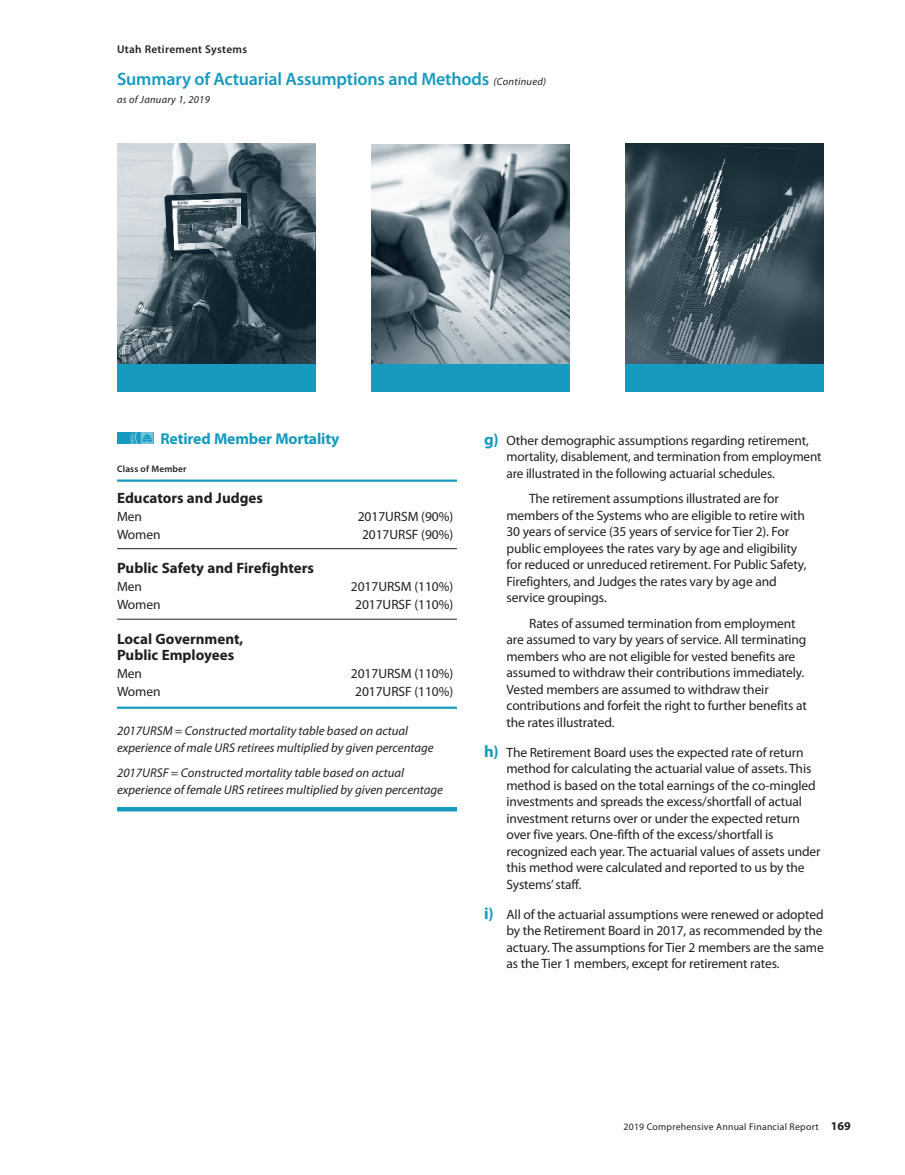
<style>
.page{position:relative;width:905px;height:1175px;background:#fff}
.page>*{position:absolute;margin:0;border:0;box-sizing:border-box;transform-origin:0 0}
.t1{font:600 18px "Myriad Pro";letter-spacing:-.01em;color:#169abf}
.t2{font:700 15.75px "Myriad Pro";letter-spacing:-.01em;color:#169abf}
.t3{font:700 15px/16.5px "Myriad Pro";color:#231f20}
.t4{font:13.5px/16.5px "Myriad Pro";letter-spacing:-.01em;color:#231f20}
.t5{font:italic 12.75px/16.5px "Myriad Pro";color:#231f20}
.t6{font:600 11.25px "Myriad Pro";letter-spacing:.03em;color:#231f20}
.t7{font:italic 10.5px "Myriad Pro";letter-spacing:.025em;color:#231f20}
.t8{font:9.75px "Myriad Pro";letter-spacing:.025em;color:#231f20}
.t9{font:600 9.3px "Myriad Pro";letter-spacing:.02em;color:#231f20}
.s1{font-weight:400;font-style:italic;font-size:10.5px;color:#231f20}
.s2{font-weight:700;font-size:16.5px;color:#169abf}
.s3{font-weight:700;font-size:12px}
</style>
<div class="page">
<hr style="left:117px;top:548px;width:340px;height:1px;background:#231f20">
<hr style="left:117px;top:807px;width:340px;height:4px;background:#169abf">
<hr style="left:117px;top:479px;width:340px;height:3px;background:#169abf">
<hr style="left:117px;top:619px;width:340px;height:1px;background:#231f20">
<hr style="left:117px;top:706px;width:340px;height:3px;background:#169abf">
<div style="left:117px;top:433px;width:36px;height:11px;background:#169abf"></div>
<img style="left:131px;top:433px;width:22px;height:11px">
<img style="left:117px;top:144px;width:198px;height:220px">
<div style="left:117px;top:364px;width:198px;height:28px;background:#169abf"></div>
<img style="left:371px;top:144px;width:198px;height:220px">
<div style="left:371px;top:364px;width:198px;height:28px;background:#169abf"></div>
<img style="left:626px;top:144px;width:197px;height:220px">
<div style="left:626px;top:364px;width:198px;height:28px;background:#169abf"></div>
<p class="t6" style="left:117px;top:43px;width:131px">Utah Retirement Systems</p>
<h1 class="t1" style="left:117px;top:67px;width:430px">Summary of Actuarial Assumptions and Methods <span class="s1">(Continued)</span></h1>
<p class="t7" style="left:117px;top:93px;width:94px">as of January 1, 2019</p>
<p class="t2" style="left:160px;top:428px;width:180px">Retired Member Mortality</p>
<p class="t9" style="left:117px;top:463px;width:71px">Class of Member</p>
<p class="t3" style="left:117px;top:489px;width:147px">Educators and Judges</p>
<p class="t4" style="left:117px;top:507px;width:27px">Men</p>
<p class="t4" style="left:358px;top:507px;width:97px">2017URSM (90%)</p>
<p class="t4" style="left:117px;top:525px;width:45px">Women</p>
<p class="t4" style="left:362px;top:525px;width:93px">2017URSF (90%)</p>
<p class="t3" style="left:117px;top:559px;width:198px">Public Safety and Firefighters</p>
<p class="t4" style="left:117px;top:578px;width:27px">Men</p>
<p class="t4" style="left:351px;top:578px;width:104px">2017URSM (110%)</p>
<p class="t4" style="left:117px;top:596px;width:45px">Women</p>
<p class="t4" style="left:355px;top:596px;width:99px">2017URSF (110%)</p>
<p class="t3" style="left:117px;top:630px;width:128px">Local Government,<br>Public Employees</p>
<p class="t4" style="left:117px;top:665px;width:27px">Men</p>
<p class="t4" style="left:351px;top:665px;width:104px">2017URSM (110%)</p>
<p class="t4" style="left:117px;top:683px;width:45px">Women</p>
<p class="t4" style="left:355px;top:683px;width:99px">2017URSF (110%)</p>
<p class="t5" style="left:117px;top:722px;width:318px">2017URSM = Constructed mortality table based on actual experience of male URS retirees multiplied by given percentage</p>
<p class="t5" style="left:117px;top:764px;width:327px">2017URSF = Constructed mortality table based on actual experience of female URS retirees multiplied by given percentage</p>
<p class="t4" style="left:506px;top:431px;width:316px;text-indent:-22px"><span class="s2">g)</span> Other demographic assumptions regarding retirement, mortality, disablement, and termination from employment are illustrated in the following actuarial schedules.</p>
<p class="t4" style="left:506px;top:490px;width:301px;text-indent:23px">The retirement assumptions illustrated are for members of the Systems who are eligible to retire with 30 years of service (35 years of service for Tier 2). For public employees the rates vary by age and eligibility for reduced or unreduced retirement. For Public Safety, Firefighters, and Judges the rates vary by age and service groupings.</p>
<p class="t4" style="left:506px;top:614px;width:302px;text-indent:23px">Rates of assumed termination from employment are assumed to vary by years of service. All terminating members who are not eligible for vested benefits are assumed to withdraw their contributions immediately.<br>Vested members are assumed to withdraw their contributions and forfeit the right to further benefits at the rates illustrated.</p>
<p class="t4" style="left:506px;top:743px;width:315px;text-indent:-22px"><span class="s2">h)</span> The Retirement Board uses the expected rate of return method for calculating the actuarial value of assets. This method is based on the total earnings of the co-mingled investments and spreads the excess/shortfall of actual investment returns over or under the expected return over five years. One-fifth of the excess/shortfall is recognized each year. The actuarial values of assets under this method were calculated and reported to us by the Systems’ staff.</p>
<p class="t4" style="left:506px;top:905px;width:319px;text-align:justify;text-indent:-22px"><span class="s2">i)</span> All of the actuarial assumptions were renewed or adopted by the Retirement Board in 2017, as recommended by the actuary. The assumptions for Tier 2 members are the same as the Tier 1 members, except for retirement rates.</p>
<p class="t8" style="left:623px;top:1120px;width:229px">2019 Comprehensive Annual Financial Report <span class="s3">169</span></p>
</div>
